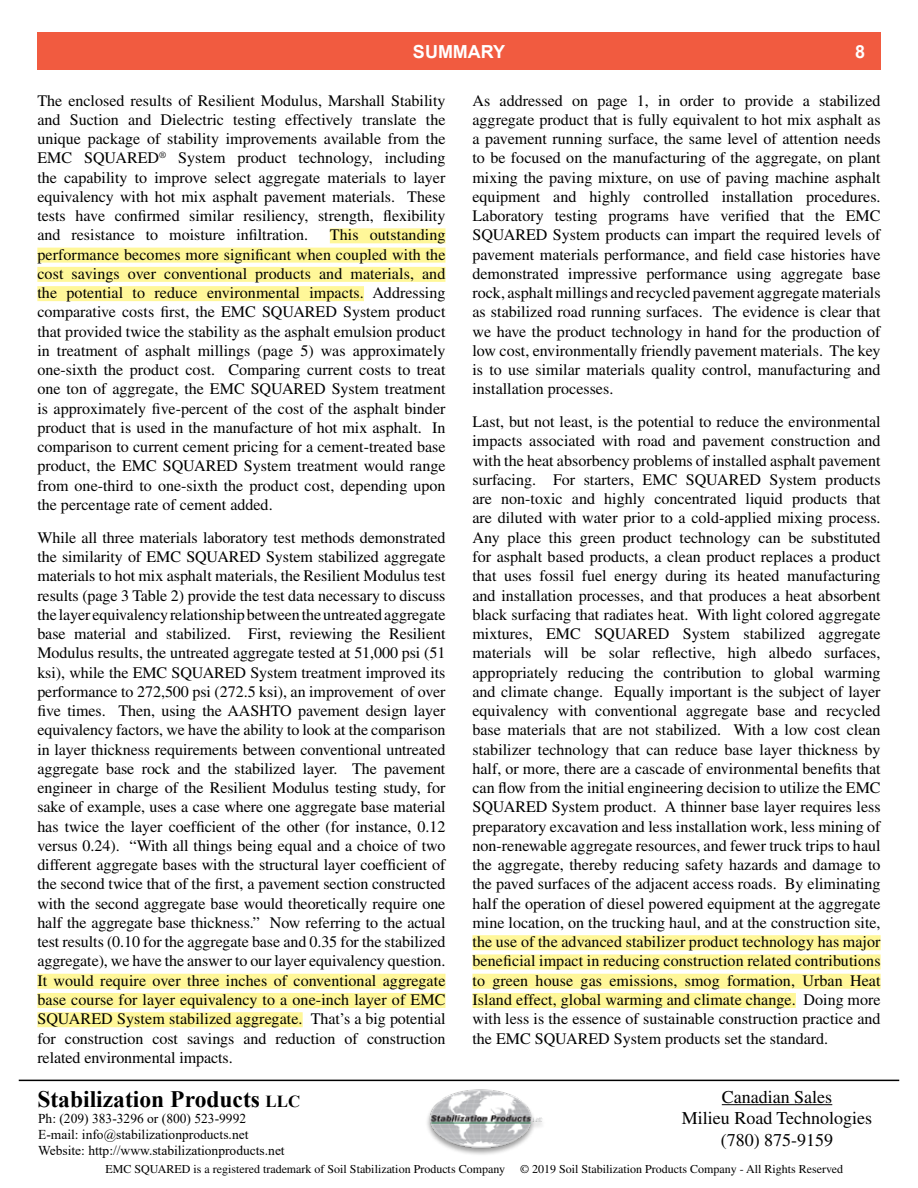
<style>
.page{position:relative;width:918px;height:1188px;background:#fff}
.page>*{position:absolute;margin:0;border:0;box-sizing:border-box;transform-origin:0 0}
.t1{font:700 23.55px "Times New Roman";color:#000}
.t2{font:18px/21.6px "Times";color:#000;text-align:center}
.t3{font:700 18px "Arial";color:#fff}
.t4{font:16.05px/19.2px "Times";color:#000;text-align:justify}
.t5{font:13.5px/16.2px "Times New Roman";color:#000}
.t6{font:12px "Times";color:#000}
.s1{font-size:16.8px}
</style>
<div class="page">
<div style="left:38px;top:32px;width:843px;height:38px;background:#f15b40"></div>
<div style="left:330px;top:228px;width:115px;height:15px;background:#fff799"></div>
<div style="left:37px;top:248px;width:408px;height:15px;background:#fff799"></div>
<div style="left:37px;top:267px;width:408px;height:15px;background:#fff799"></div>
<div style="left:37px;top:286px;width:327px;height:15px;background:#fff799"></div>
<div style="left:37px;top:974px;width:408px;height:15px;background:#fff799"></div>
<div style="left:37px;top:993px;width:408px;height:15px;background:#fff799"></div>
<div style="left:37px;top:1012px;width:266px;height:15px;background:#fff799"></div>
<div style="left:472px;top:935px;width:409px;height:15px;background:#fff799"></div>
<div style="left:472px;top:954px;width:409px;height:15px;background:#fff799"></div>
<div style="left:472px;top:974px;width:409px;height:15px;background:#fff799"></div>
<div style="left:472px;top:993px;width:324px;height:15px;background:#fff799"></div>
<hr style="left:19px;top:1080px;width:880px;height:1px;background:#000">
<img style="left:427px;top:1089px;width:115px;height:66px">
<hr style="left:722px;top:1104px;width:110px;height:1px;background:#000">
<p class="t3" style="left:413px;top:39px;width:94px">SUMMARY</p>
<p class="t3" style="left:855px;top:39px;width:12px">8</p>
<p class="t4" style="left:37px;top:90px;width:410px">The enclosed results of Resilient Modulus, Marshall Stability and Suction and Dielectric testing effectively translate the unique package of stability improvements available from the EMC SQUARED<sup>®</sup> System product technology, including the capability to improve select aggregate materials to layer equivalency with hot mix asphalt pavement materials. These tests have confirmed similar resiliency, strength, flexibility and resistance to moisture infiltration.</p>
<p class="t4" style="left:472px;top:90px;width:410px">As addressed on page 1, in order to provide a stabilized aggregate product that is fully equivalent to hot mix asphalt as a pavement running surface, the same level of attention needs to be focused on the manufacturing of the aggregate, on plant mixing the paving mixture, on use of paving machine asphalt equipment and highly controlled installation procedures.<br>Laboratory testing programs have verified that the EMC SQUARED System products can impart the required levels of pavement materials performance, and field case histories have demonstrated impressive performance using aggregate base rock, asphalt millings and recycled pavement aggregate materials as stabilized road running surfaces. The evidence is clear that we have the product technology in hand for the production of low cost, environmentally friendly pavement materials. The key is to use similar materials quality control, manufacturing and installation processes.</p>
<p class="t4" style="left:472px;top:412px;width:410px">Last, but not least, is the potential to reduce the environmental impacts associated with road and pavement construction and with the heat absorbency problems of installed asphalt pavement surfacing. For starters, EMC SQUARED System products are non-toxic and highly concentrated liquid products that are diluted with water prior to a cold-applied mixing process.<br>Any place this green product technology can be substituted for asphalt based products, a clean product replaces a product that uses fossil fuel energy during its heated manufacturing and installation processes, and that produces a heat absorbent black surfacing that radiates heat. With light colored aggregate mixtures, EMC SQUARED System stabilized aggregate materials will be solar reflective, high albedo surfaces, appropriately reducing the contribution to global warming and climate change. Equally important is the subject of layer equivalency with conventional aggregate base and recycled base materials that are not stabilized. With a low cost clean stabilizer technology that can reduce base layer thickness by half, or more, there are a cascade of environmental benefits that can flow from the initial engineering decision to utilize the EMC SQUARED System product. A thinner base layer requires less preparatory excavation and less installation work, less mining of non-renewable aggregate resources, and fewer truck trips to haul the aggregate, thereby reducing safety hazards and damage to the paved surfaces of the adjacent access roads. By eliminating half the operation of diesel powered equipment at the aggregate mine location, on the trucking haul, and at the construction site, the use of the advanced stabilizer product technology has major beneficial impact in reducing construction related contributions to green house gas emissions, smog formation, Urban Heat Island effect, global warming and climate change. Doing more with less is the essence of sustainable construction practice and the EMC SQUARED System products set the standard.</p>
<p class="t4" style="left:37px;top:225px;width:410px;text-indent:292px">This outstanding performance becomes more significant when coupled with the cost savings over conventional products and materials, and the potential to reduce environmental impacts. Addressing comparative costs first, the EMC SQUARED System product that provided twice the stability as the asphalt emulsion product in treatment of asphalt millings (page 5) was approximately one-sixth the product cost. Comparing current costs to treat one ton of aggregate, the EMC SQUARED System treatment is approximately five-percent of the cost of the asphalt binder product that is used in the manufacture of hot mix asphalt. In comparison to current cement pricing for a cement-treated base product, the EMC SQUARED System treatment would range from one-third to one-sixth the product cost, depending upon the percentage rate of cement added.</p>
<p class="t4" style="left:37px;top:528px;width:410px">While all three materials laboratory test methods demonstrated the similarity of EMC SQUARED System stabilized aggregate materials to hot mix asphalt materials, the Resilient Modulus test results (page 3 Table 2) provide the test data necessary to discuss the layer equivalency relationship between the untreated aggregate base material and stabilized. First, reviewing the Resilient Modulus results, the untreated aggregate tested at 51,000 psi (51 ksi), while the EMC SQUARED System treatment improved its performance to 272,500 psi (272.5 ksi), an improvement of over five times. Then, using the AASHTO pavement design layer equivalency factors, we have the ability to look at the comparison in layer thickness requirements between conventional untreated aggregate base rock and the stabilized layer. The pavement engineer in charge of the Resilient Modulus testing study, for sake of example, uses a case where one aggregate base material has twice the layer coefficient of the other (for instance, 0.12 versus 0.24). “With all things being equal and a choice of two different aggregate bases with the structural layer coefficient of the second twice that of the first, a pavement section constructed with the second aggregate base would theoretically require one half the aggregate base thickness.” Now referring to the actual test results (0.10 for the aggregate base and 0.35 for the stabilized aggregate), we have the answer to our layer equivalency question.<br>It would require over three inches of conventional aggregate base course for layer equivalency to a one-inch layer of EMC SQUARED System stabilized aggregate. That’s a big potential for construction cost savings and reduction of construction related environmental impacts.</p>
<h1 class="t1" style="left:37px;top:1083px;width:264px">Stabilization Products <span class="s1">LLC</span></h1>
<p class="t5" style="left:38px;top:1110px;width:248px">Ph: (209) 383-3296 or (800) 523-9992<br>E-mail: info@stabilizationproducts.net<br>Website: http://www.stabilizationproducts.net</p>
<p class="t2" style="left:682px;top:1086px;width:192px">Canadian Sales<br>Milieu Road Technologies (780) 875-9159</p>
<p class="t6" style="left:105px;top:1162px;width:401px">EMC SQUARED is a registered trademark of Soil Stabilization Products Company</p>
<p class="t6" style="left:520px;top:1162px;width:325px">© 2019 Soil Stabilization Products Company - All Rights Reserved</p>
</div>
